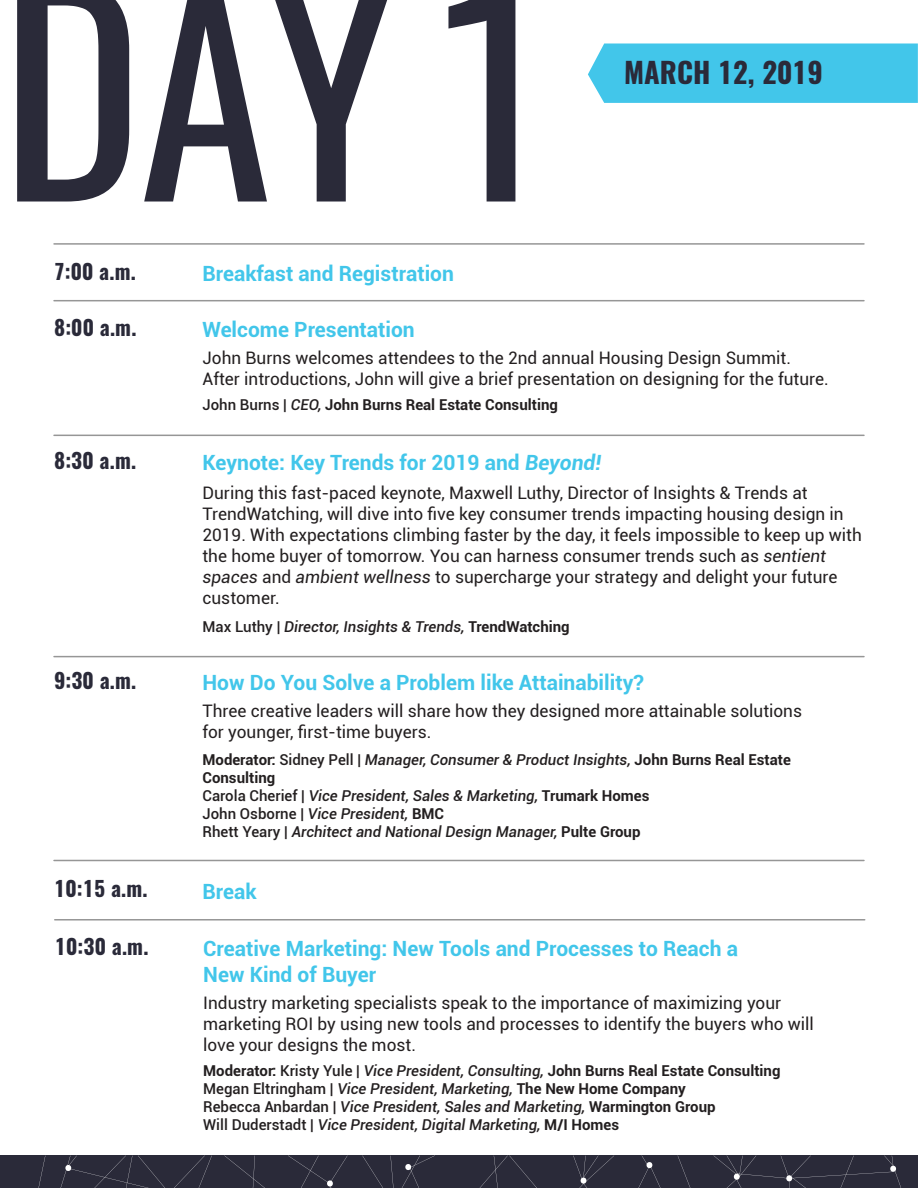
<style>
.page{position:relative;width:918px;height:1188px;background:#fff}
.page>*{position:absolute;margin:0;border:0;box-sizing:border-box;transform-origin:0 0}
.t1{font:270px "Oswald";color:#2a2a39}
.t2{font:700 28.5px "Oswald";color:#2a2a39}
.t3{font:700 21px/25.2px "Roboto";color:#42c6ea}
.t4{font:700 21px "Oswald";letter-spacing:.01em;color:#2a2a39}
.t5{font:17.25px/21px "Roboto";color:#231f20}
.t6{font:italic 500 15px "Roboto";color:#231f20}
.t7{font:700 15px/18px "Roboto";color:#231f20}
.s1{font-weight:500}
.s2{font-weight:500;font-style:italic}
.s3{font-style:italic}
.s4{font-style:normal}
.s5{font-weight:700;font-style:normal}
</style>
<div class="page">
<hr style="left:54px;top:243px;width:810px;height:2px;background:#969696">
<hr style="left:54px;top:300px;width:810px;height:1px;background:#969696">
<hr style="left:54px;top:435px;width:810px;height:1px;background:#969696">
<div style="left:588px;top:43px;width:330px;height:60px;background:#42c6ea"></div>
<hr style="left:54px;top:656px;width:810px;height:1px;background:#969696">
<div style="left:0;top:1156px;width:918px;height:32px;background:#2a2a39"></div>
<svg style="left:362px;top:1156px;width:21px;height:32px"></svg>
<svg style="left:390px;top:1156px;width:4px;height:32px"></svg>
<svg style="left:288px;top:1156px;width:60px;height:32px"></svg>
<svg style="left:225px;top:1156px;width:40px;height:32px"></svg>
<svg style="left:174px;top:1156px;width:38px;height:32px"></svg>
<svg style="left:61px;top:1156px;width:104px;height:32px"></svg>
<svg style="left:38px;top:1157px;width:7px;height:31px"></svg>
<svg style="left:402px;top:1156px;width:32px;height:32px"></svg>
<svg style="left:480px;top:1156px;width:57px;height:32px"></svg>
<svg style="left:678px;top:1156px;width:12px;height:32px"></svg>
<svg style="left:573px;top:1156px;width:41px;height:32px"></svg>
<svg style="left:638px;top:1156px;width:23px;height:32px"></svg>
<svg style="left:714px;top:1156px;width:187px;height:32px"></svg>
<hr style="left:54px;top:860px;width:810px;height:1px;background:#969696">
<hr style="left:55px;top:919px;width:810px;height:2px;background:#969696">
<p class="t1" style="left:0;top:-95px;width:554px">DAY1</p>
<p class="t2" style="left:624px;top:53px;width:200px">MARCH 12, 2019</p>
<p class="t4" style="left:54px;top:256px;width:83px">7:00 a.m.</p>
<p class="t3" style="left:202px;top:260px;width:253px">Breakfast and Registration</p>
<p class="t4" style="left:54px;top:313px;width:84px">8:00 a.m.</p>
<p class="t3" style="left:202px;top:316px;width:214px">Welcome Presentation</p>
<p class="t5" style="left:202px;top:347px;width:590px">John Burns welcomes attendees to the 2nd annual Housing Design Summit.</p>
<p class="t5" style="left:202px;top:368px;width:628px">After introductions, John will give a brief presentation on designing for the future.</p>
<p class="t7" style="left:202px;top:396px;width:357px"><span class="s1">John Burns |</span> <span class="s2">CEO,</span> John Burns Real Estate Consulting</p>
<p class="t4" style="left:54px;top:446px;width:84px">8:30 a.m.</p>
<p class="t3" style="left:202px;top:450px;width:400px">Keynote: Key Trends for 2019 and <span class="s3">Beyond!</span></p>
<p class="t5" style="left:202px;top:481px;width:661px">During this fast-paced keynote, Maxwell Luthy, Director of Insights &amp; Trends at TrendWatching, will dive into five key consumer trends impacting housing design in 2019. With expectations climbing faster by the day, it feels impossible to keep up with the home buyer of tomorrow. You can harness consumer trends such as <span class="s3">sentient spaces</span> and <span class="s3">ambient wellness</span> to supercharge your strategy and delight your future customer.</p>
<p class="t6" style="left:202px;top:616px;width:369px"><span class="s4">Max Luthy |</span> Director, Insights &amp; Trends, <span class="s5">TrendWatching</span></p>
<p class="t4" style="left:54px;top:666px;width:84px">9:30 a.m.</p>
<p class="t3" style="left:202px;top:669px;width:443px">How Do You Solve a Problem like Attainability?</p>
<p class="t5" style="left:202px;top:700px;width:601px">Three creative leaders will share how they designed more attainable solutions for younger, first-time buyers.</p>
<p class="t7" style="left:202px;top:750px;width:590px">Moderator: <span class="s1">Sidney Pell |</span> <span class="s2">Manager, Consumer &amp; Product Insights,</span> John Burns Real Estate<br>Consulting</p>
<p class="t6" style="left:202px;top:785px;width:449px"><span class="s4">Carola Cherief |</span> Vice President, Sales &amp; Marketing, <span class="s5">Trumark Homes</span></p>
<p class="t6" style="left:202px;top:803px;width:243px"><span class="s4">John Osborne |</span> Vice President, <span class="s5">BMC</span></p>
<p class="t6" style="left:202px;top:821px;width:440px"><span class="s4">Rhett Yeary |</span> Architect and National Design Manager, <span class="s5">Pulte Group</span></p>
<p class="t4" style="left:54px;top:874px;width:95px">10:15 a.m.</p>
<p class="t3" style="left:202px;top:878px;width:56px">Break</p>
<p class="t4" style="left:55px;top:932px;width:95px">10:30 a.m.</p>
<p class="t3" style="left:203px;top:935px;width:536px">Creative Marketing: New Tools and Processes to Reach a<br>New Kind of Buyer</p>
<p class="t5" style="left:203px;top:991px;width:612px">Industry marketing specialists speak to the importance of maximizing your marketing ROI by using new tools and processes to identify the buyers who will love your designs the most.</p>
<p class="t7" style="left:203px;top:1061px;width:579px">Moderator: <span class="s1">Kristy Yule |</span> <span class="s2">Vice President, Consulting,</span> John Burns Real Estate Consulting</p>
<p class="t6" style="left:203px;top:1078px;width:484px"><span class="s4">Megan Eltringham |</span> Vice President, Marketing, <span class="s5">The New Home Company</span></p>
<p class="t6" style="left:203px;top:1096px;width:514px"><span class="s4">Rebecca Anbardan |</span> Vice President, Sales and Marketing, <span class="s5">Warmington Group</span></p>
<p class="t6" style="left:203px;top:1114px;width:417px"><span class="s4">Will Duderstadt |</span> Vice President, Digital Marketing, <span class="s5">M/I Homes</span></p>
</div>
